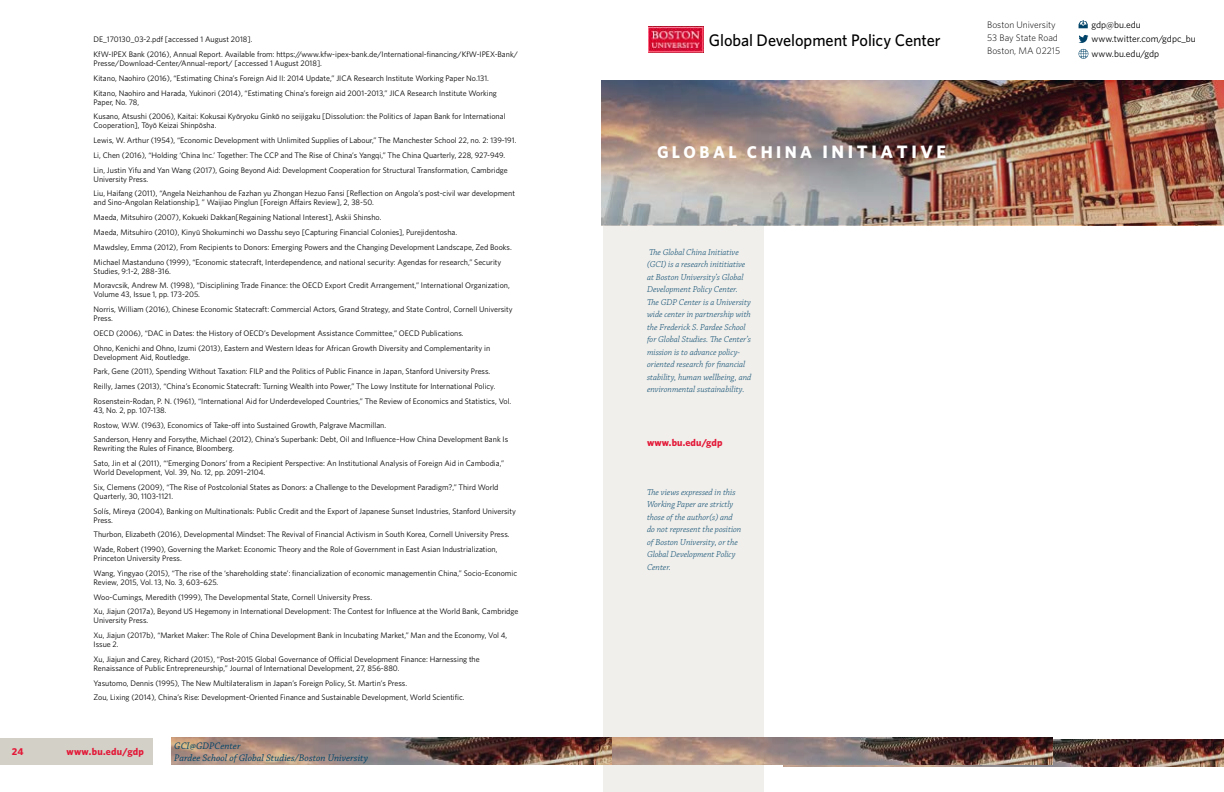
<style>
.page{position:relative;width:1224px;height:792px;background:#fff}
.page>*{position:absolute;margin:0;border:0;box-sizing:border-box;transform-origin:0 0}
.t1{font:700 17px "Whitney";letter-spacing:.2em;color:#fff}
.t2{font:500 16.8px "Whitney";letter-spacing:-.005em;color:#000}
.t3{font:italic 10px/12.5px "Chaparral Pro";letter-spacing:.005em;color:#004368}
.t4{font:700 10px "Whitney";letter-spacing:.02em;color:#e31837}
.t5{font:9.5px/14.4px "Whitney";color:#000}
.t6{font:300 9.5px/13px "Whitney";color:#000}
.t7{font:italic 300 9px/12.5px "Chaparral Pro";color:#004368}
.t8{font:8px/14.8px "Whitney";color:#000}
.s1{font-size:18px}
</style>
<div class="page">
<div style="left:603px;top:218px;width:161px;height:574px;background:#f0efec"></div>
<img style="left:601px;top:81px;width:623px;height:144px">
<img style="left:783px;top:740px;width:441px;height:27px">
<img style="left:648px;top:27px;width:55px;height:26px">
<svg style="left:1079px;top:35px;width:9px;height:8px"></svg>
<svg style="left:1079px;top:49px;width:9px;height:10px"></svg>
<svg style="left:1079px;top:20px;width:9px;height:8px"></svg>
<div style="left:0;top:738px;width:153px;height:27px;background:#d3d0c8"></div>
<img style="left:171px;top:738px;width:441px;height:27px">
<img style="left:612px;top:738px;width:441px;height:27px">
<p class="t8" style="left:94px;top:32px;width:426px">DE_170130_03-2.pdf [accessed 1 August 2018].<br>KfW-IPEX Bank (2016), Annual Report. Available from: https://www.kfw-ipex-bank.de/International-financing/KfW-IPEX-Bank/</p>
<p class="t8" style="left:94px;top:56px;width:405px">Presse/Download-Center/Annual-report/ [accessed 1 August 2018].<br>Kitano, Naohiro (2016), “Estimating China’s Foreign Aid II: 2014 Update,” JICA Research Institute Working Paper No.131.<br>Kitano, Naohiro and Harada, Yukinori (2014), “Estimating China’s foreign aid 2001-2013,” JICA Research Institute Working</p>
<p class="t8" style="left:94px;top:94px;width:413px">Paper, No. 78,<br>Kusano, Atsushi (2006), Kaitai: Kokusai Kyōryoku Ginkō no seijigaku [Dissolution: the Politics of Japan Bank for International</p>
<p class="t8" style="left:94px;top:118px;width:424px">Cooperation], Tōyō Keizai Shinpōsha.<br>Lewis, W. Arthur (1954), “Economic Development with Unlimited Supplies of Labour,” The Manchester School 22, no. 2: 139-191.<br>Li, Chen (2016), “Holding ‘China Inc.’ Together: The CCP and The Rise of China’s Yangqi,” The China Quarterly, 228, 927-949.<br>Lin, Justin Yifu and Yan Wang (2017), Going Beyond Aid: Development Cooperation for Structural Transformation, Cambridge</p>
<p class="t8" style="left:94px;top:171px;width:423px">University Press.<br>Liu, Haifang (2011), “Angela Neizhanhou de Fazhan yu Zhongan Hezuo Fansi [Reflection on Angola’s post-civil war development</p>
<p class="t8" style="left:94px;top:195px;width:420px">and Sino-Angolan Relationship], ” Waijiao Pinglun [Foreign Affairs Review], 2, 38-50.<br>Maeda, Mitsuhiro (2007), Kokueki Dakkan[Regaining National Interest], Askii Shinsho.<br>Maeda, Mitsuhiro (2010), Kinyū Shokuminchi wo Dasshu seyo [Capturing Financial Colonies], Purejidentosha.<br>Mawdsley, Emma (2012), From Recipients to Donors: Emerging Powers and the Changing Development Landscape, Zed Books.<br>Michael Mastanduno (1999), “Economic statecraft, Interdependence, and national security: Agendas for research,” Security</p>
<p class="t8" style="left:94px;top:263px;width:418px">Studies, 9:1-2, 288-316.<br>Moravcsik, Andrew M. (1998), “Disciplining Trade Finance: the OECD Export Credit Arrangement,” International Organization,</p>
<p class="t8" style="left:94px;top:287px;width:420px">Volume 43, Issue 1, pp. 173-205.<br>Norris, William (2016), Chinese Economic Statecraft: Commercial Actors, Grand Strategy, and State Control, Cornell University</p>
<p class="t8" style="left:94px;top:311px;width:398px">Press.<br>OECD (2006), “DAC in Dates: the History of OECD’s Development Assistance Committee,” OECD Publications.<br>Ohno, Kenichi and Ohno, Izumi (2013), Eastern and Western Ideas for African Growth Diversity and Complementarity in</p>
<p class="t8" style="left:94px;top:349px;width:419px">Development Aid, Routledge.<br>Park, Gene (2011), Spending Without Taxation: FILP and the Politics of Public Finance in Japan, Stanford University Press.<br>Reilly, James (2013), “China’s Economic Statecraft: Turning Wealth into Power,” The Lowy Institute for International Policy.<br>Rosenstein-Rodan, P. N. (1961), “International Aid for Underdeveloped Countries,” The Review of Economics and Statistics, Vol.</p>
<p class="t8" style="left:94px;top:402px;width:416px">43, No. 2, pp. 107-138.<br>Rostow, W.W. (1963), Economics of Take-off into Sustained Growth, Palgrave Macmillan.<br>Sanderson, Henry and Forsythe, Michael (2012), China’s Superbank: Debt, Oil and Influence–How China Development Bank Is</p>
<p class="t8" style="left:94px;top:441px;width:412px">Rewriting the Rules of Finance, Bloomberg.<br>Sato, Jin et al (2011), “‘Emerging Donors’ from a Recipient Perspective: An Institutional Analysis of Foreign Aid in Cambodia,”</p>
<p class="t8" style="left:94px;top:465px;width:406px">World Development, Vol. 39, No. 12, pp. 2091–2104.<br>Six, Clemens (2009), “The Rise of Postcolonial States as Donors: a Challenge to the Development Paradigm?,” Third World</p>
<p class="t8" style="left:94px;top:489px;width:424px">Quarterly, 30, 1103-1121.<br>Solís, Mireya (2004), Banking on Multinationals: Public Credit and the Export of Japanese Sunset Industries, Stanford University</p>
<p class="t8" style="left:94px;top:512px;width:418px">Press.<br>Thurbon, Elizabeth (2016), Developmental Mindset: The Revival of Financial Activism in South Korea, Cornell University Press.<br>Wade, Robert (1990), Governing the Market: Economic Theory and the Role of Government in East Asian Industrialization,</p>
<p class="t8" style="left:94px;top:551px;width:425px">Princeton University Press.<br>Wang, Yingyao (2015), “The rise of the ‘shareholding state’: financialization of economic managementin China,” Socio-Economic</p>
<p class="t8" style="left:94px;top:575px;width:426px">Review, 2015, Vol. 13, No. 3, 603–625.<br>Woo-Cumings, Meredith (1999), The Developmental State, Cornell University Press.<br>Xu, Jiajun (2017a), Beyond US Hegemony in International Development: The Contest for Influence at the World Bank, Cambridge</p>
<p class="t8" style="left:94px;top:613px;width:415px">University Press.<br>Xu, Jiajun (2017b), “Market Maker: The Role of China Development Bank in Incubating Market,” Man and the Economy, Vol 4,</p>
<p class="t8" style="left:94px;top:637px;width:388px">Issue 2.<br>Xu, Jiajun and Carey, Richard (2015), “Post-2015 Global Governance of Official Development Finance: Harnessing the</p>
<p class="t8" style="left:94px;top:661px;width:372px">Renaissance of Public Entrepreneurship,” Journal of International Development, 27, 856-880.<br>Yasutomo, Dennis (1995), The New Multilateralism in Japan’s Foreign Policy, St. Martin’s Press.<br>Zou, Lixing (2014), China’s Rise: Development-Oriented Finance and Sustainable Development, World Scientific.</p>
<p class="t4" style="left:12px;top:745px;width:13px">24</p>
<p class="t4" style="left:66px;top:745px;width:79px">www.bu.edu/gdp</p>
<p class="t3" style="left:174px;top:740px;width:196px">GCI@GDPCenter<br>Pardee School of Global Studies/Boston University</p>
<h2 class="t2" style="left:709px;top:29px;width:233px">Global Development Policy Center</h2>
<h1 class="t1" style="left:657px;top:141px;width:291px">GLOBAL CHINA <span class="s1">INITIATIVE</span></h1>
<p class="t7" style="left:647px;top:246px;width:106px">The Global China Initiative (GCI) is a research inititiative at Boston University’s Global<br>Development Policy Center.<br>The GDP Center is a University wide center in partnership with the Frederick S. Pardee School for Global Studies. The Center’s mission is to advance policy&shy;oriented research for financial stability, human wellbeing, and environmental sustainability.</p>
<p class="t4" style="left:647px;top:436px;width:77px">www.bu.edu/gdp</p>
<p class="t7" style="left:647px;top:486px;width:96px">The views expressed in this<br>Working Paper are strictly those of the author(s) and do not represent the position of Boston University, or the<br>Global Development Policy<br>Center.</p>
<p class="t6" style="left:987px;top:18px;width:75px">Boston University<br>53 Bay State Road<br>Boston, MA 02215</p>
<p class="t5" style="left:1092px;top:17px;width:106px">gdp@bu.edu www.twitter.com/gdpc_bu www.bu.edu/gdp</p>
</div>
